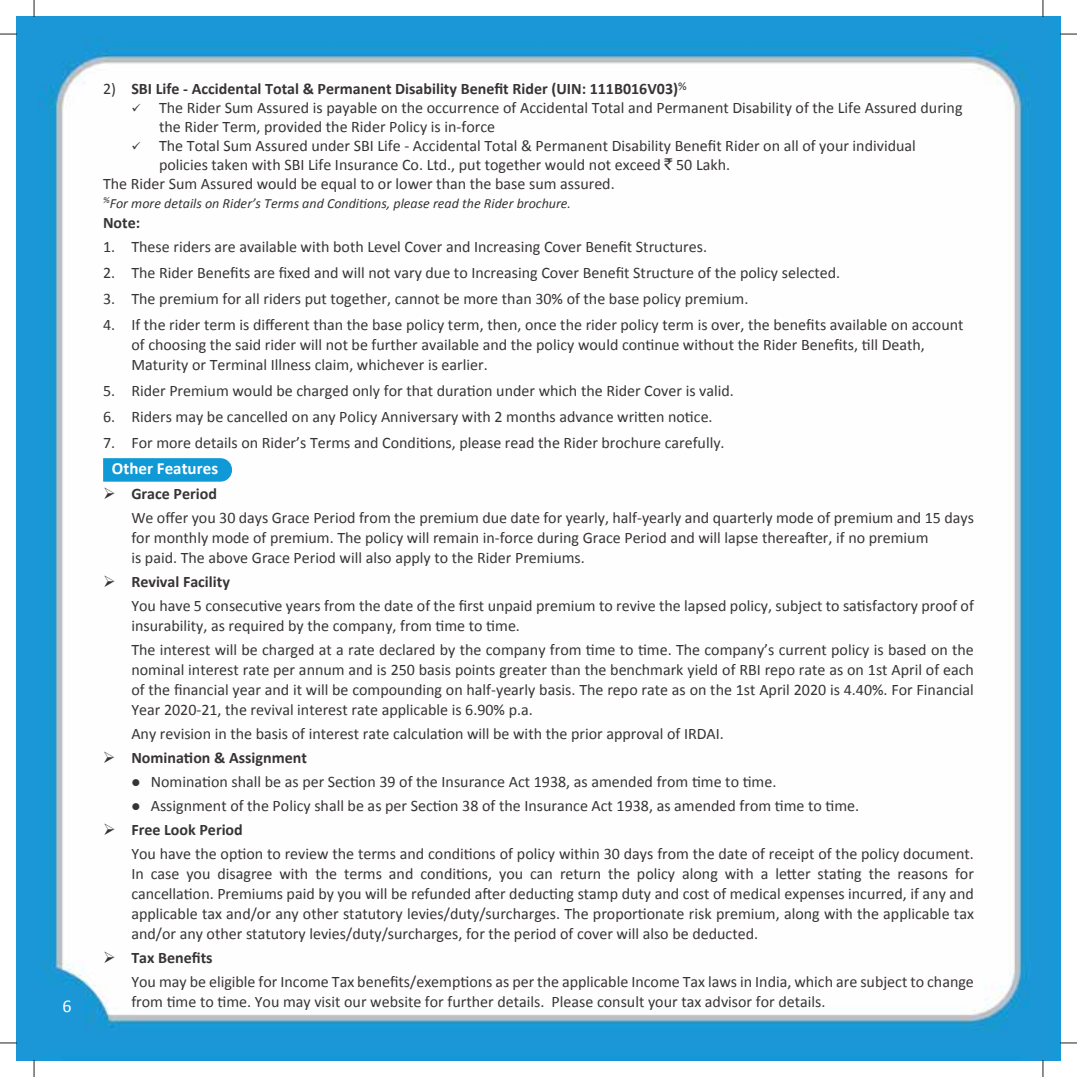
<style>
.page{position:relative;width:1077px;height:1077px;background:#fff}
.page>*{position:absolute;margin:0;border:0;box-sizing:border-box;transform-origin:0 0}
.t1{font:18px "Calibri";color:#fff}
.t2{font:700 17px "Calibri";color:#fff}
.t3{font:16px/20px "Calibri";color:#383436}
.t4{font:700 16px "Calibri";color:#383436}
.t5{font:italic 14px "Calibri";color:#383436}
.s1{font-weight:400}
.s2{font-family:"Rupee Foradian"}
.s3{font-weight:700}
</style>
<div class="page">
<img style="left:16px;top:16px;width:1044px;height:1044px">
<div style="left:103px;top:458px;width:129px;height:23px;background:#0f99d6"></div>
<svg style="left:1059px;top:34px;width:17px;height:1px"></svg>
<svg style="left:1042px;top:0;width:1px;height:17px"></svg>
<svg style="left:0;top:34px;width:17px;height:1px"></svg>
<svg style="left:1059px;top:1042px;width:17px;height:1px"></svg>
<svg style="left:0;top:1042px;width:17px;height:1px"></svg>
<svg style="left:34px;top:0;width:1px;height:17px"></svg>
<svg style="left:1042px;top:1059px;width:1px;height:17px"></svg>
<svg style="left:34px;top:1059px;width:1px;height:17px"></svg>
<p class="t1" style="left:63px;top:994px;width:11px">6</p>
<p class="t4" style="left:103px;top:78px;width:585px"><span class="s1">2)</span> SBI Life - Accidental Total &amp; Permanent Disability Benefit Rider (UIN: 111B016V03)<sup>%</sup></p>
<p class="t3" style="left:159px;top:97px;width:804px;line-height:19px;text-indent:-28px">✓ The Rider Sum Assured is payable on the occurrence of Accidental Total and Permanent Disability of the Life Assured during the Rider Term, provided the Rider Policy is in-force</p>
<p class="t3" style="left:131px;top:135px;width:785px">✓ The Total Sum Assured under SBI Life - Accidental Total &amp; Permanent Disability Benefit Rider on all of your individual</p>
<p class="t3" style="left:159px;top:154px;width:572px">policies taken with SBI Life Insurance Co. Ltd., put together would not exceed <span class="s2">`</span> 50 Lakh.</p>
<p class="t3" style="left:103px;top:173px;width:513px">The Rider Sum Assured would be equal to or lower than the base sum assured.</p>
<p class="t5" style="left:103px;top:193px;width:469px"><sup>%</sup>For more details on Rider’s Terms and Conditions, please read the Rider brochure.</p>
<p class="t4" style="left:103px;top:212px;width:39px">Note:</p>
<p class="t3" style="left:103px;top:236px;width:605px">1. These riders are available with both Level Cover and Increasing Cover Benefit Structures.</p>
<p class="t3" style="left:103px;top:262px;width:738px">2. The Rider Benefits are fixed and will not vary due to Increasing Cover Benefit Structure of the policy selected.</p>
<p class="t3" style="left:103px;top:288px;width:646px">3. The premium for all riders put together, cannot be more than 30% of the base policy premium.</p>
<p class="t3" style="left:131px;top:314px;width:833px;text-indent:-28px">4. If the rider term is different than the base policy term, then, once the rider policy term is over, the benefits available on account of choosing the said rider will not be further available and the policy would continue without the Rider Benefits, till Death,<br>Maturity or Terminal Illness claim, whichever is earlier.</p>
<p class="t3" style="left:103px;top:380px;width:632px">5. Rider Premium would be charged only for that duration under which the Rider Cover is valid.</p>
<p class="t3" style="left:103px;top:406px;width:611px">6. Riders may be cancelled on any Policy Anniversary with 2 months advance written notice.</p>
<p class="t3" style="left:103px;top:432px;width:623px">7. For more details on Rider’s Terms and Conditions, please read the Rider brochure carefully.</p>
<p class="t2" style="left:112px;top:458px;width:108px">Other Features</p>
<p class="t3" style="left:131px;top:480px;width:843px;line-height:24px;text-indent:-28px">➢ <span class="s3">Grace Period<br></span>We offer you 30 days Grace Period from the premium due date for yearly, half-yearly and quarterly mode of premium and 15 days</p>
<p class="t3" style="left:131px;top:526px;width:798px">for monthly mode of premium. The policy will remain in-force during Grace Period and will lapse thereafter, if no premium is paid. The above Grace Period will also apply to the Rider Premiums.</p>
<p class="t3" style="left:131px;top:568px;width:843px;line-height:24px;text-indent:-28px">➢ <span class="s3">Revival Facility<br></span>You have 5 consecutive years from the date of the first unpaid premium to revive the lapsed policy, subject to satisfactory proof of</p>
<p class="t3" style="left:131px;top:612px;width:843px;line-height:24px">insurability, as required by the company, from time to time.<br>The interest will be charged at a rate declared by the company from time to time. The company’s current policy is based on the</p>
<p class="t3" style="left:131px;top:658px;width:843px;text-align:justify">nominal interest rate per annum and is 250 basis points greater than the benchmark yield of RBI repo rate as on 1st April of each of the financial year and it will be compounding on half-yearly basis. The repo rate as on the 1st April 2020 is 4.40%. For Financial Year 2020-21, the revival interest rate applicable is 6.90% p.a.</p>
<p class="t3" style="left:131px;top:722px;width:594px">Any revision in the basis of interest rate calculation will be with the prior approval of IRDAI.</p>
<p class="t4" style="left:103px;top:747px;width:205px">➢ Nomination &amp; Assignment</p>
<p class="t3" style="left:131px;top:770px;width:646px">● Nomination shall be as per Section 39 of the Insurance Act 1938, as amended from time to time.</p>
<p class="t3" style="left:131px;top:794px;width:729px">● Assignment of the Policy shall be as per Section 38 of the Insurance Act 1938, as amended from time to time.</p>
<p class="t3" style="left:131px;top:816px;width:843px;line-height:24px;text-indent:-28px">➢ <span class="s3">Free Look Period<br></span>You have the option to review the terms and conditions of policy within 30 days from the date of receipt of the policy document.</p>
<p class="t3" style="left:131px;top:862px;width:843px;text-align:justify">In case you disagree with the terms and conditions, you can return the policy along with a letter stating the reasons for cancellation. Premiums paid by you will be refunded after deducting stamp duty and cost of medical expenses incurred, if any and applicable tax and/or any other statutory levies/duty/surcharges. The proportionate risk premium, along with the applicable tax and/or any other statutory levies/duty/surcharges, for the period of cover will also be deducted.</p>
<p class="t3" style="left:131px;top:944px;width:843px;line-height:24px;text-indent:-28px">➢ <span class="s3">Tax Benefits<br></span>You may be eligible for Income Tax benefits/exemptions as per the applicable Income Tax laws in India, which are subject to change</p>
<p class="t3" style="left:131px;top:990px;width:695px">from time to time. You may visit our website for further details. Please consult your tax advisor for details.</p>
</div>
